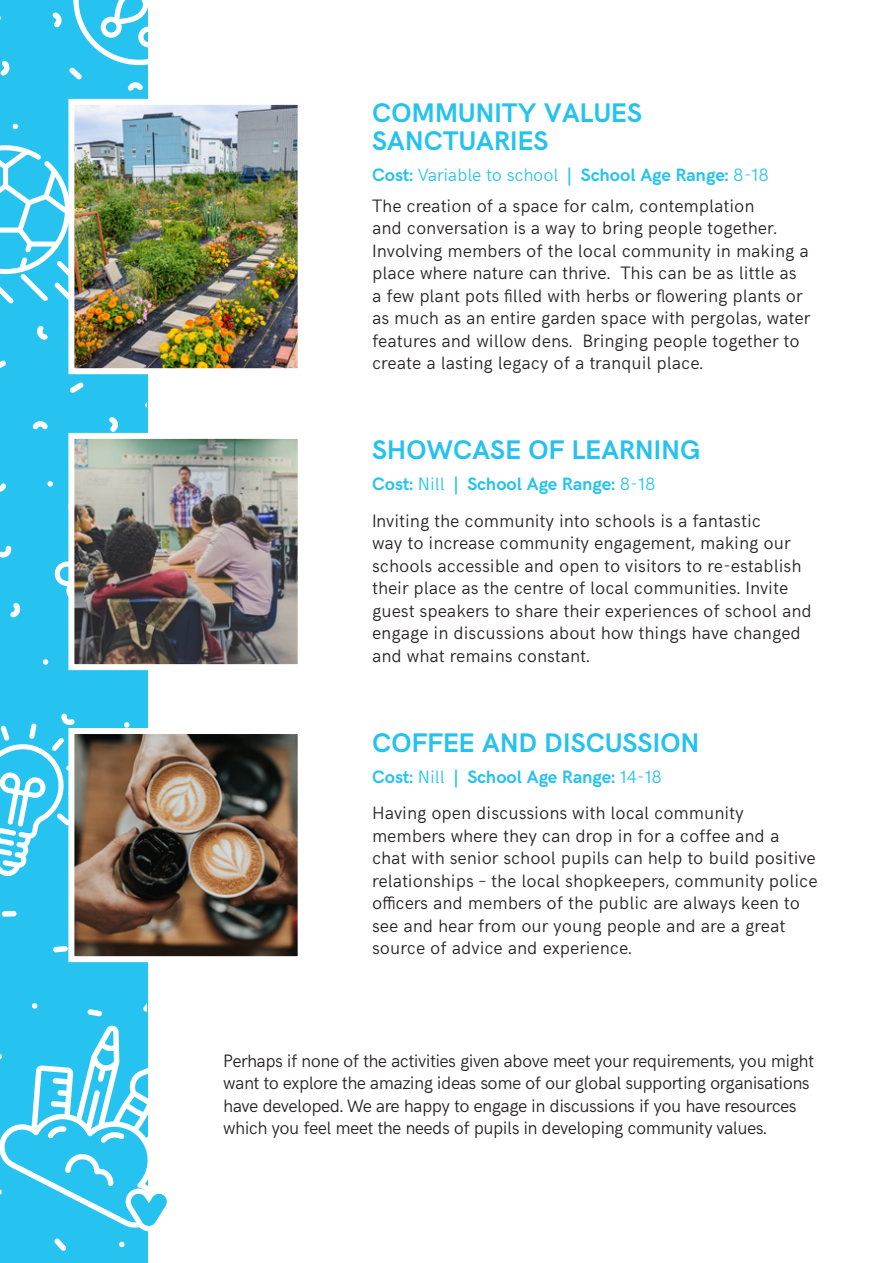
<style>
.page{position:relative;width:893px;height:1263px;background:#fff}
.page>*{position:absolute;margin:0;border:0;box-sizing:border-box;transform-origin:0 0}
.t1{font:700 27px/28.5px "HK Grotesk";letter-spacing:.01em;color:#25c2f0}
.t2{font:300 18px/22.5px "HK Grotesk";color:#231f20}
.t3{font:300 18px/22.5px "HK Grotesk";letter-spacing:-.03em;color:#231f20}
.s1{font-weight:700;color:#25c2f0}
.s2{color:#25c2f0}
</style>
<div class="page">
<div style="left:0;top:2px;width:147px;height:1261px;background:#26c2f0"></div>
<svg style="left:70px;top:382px;width:14px;height:11px"></svg>
<svg style="left:87px;top:1009px;width:15px;height:7px"></svg>
<svg style="left:2px;top:911px;width:15px;height:6px"></svg>
<svg style="left:0;top:361px;width:6px;height:7px"></svg>
<svg style="left:143px;top:1003px;width:4px;height:9px"></svg>
<svg style="left:53px;top:946px;width:12px;height:6px"></svg>
<svg style="left:0;top:483px;width:6px;height:9px"></svg>
<svg style="left:109px;top:417px;width:9px;height:13px"></svg>
<svg style="left:37px;top:326px;width:11px;height:14px"></svg>
<svg style="left:32px;top:421px;width:16px;height:8px"></svg>
<svg style="left:0;top:546px;width:11px;height:11px"></svg>
<svg style="left:52px;top:12px;width:10px;height:15px"></svg>
<svg style="left:0;top:61px;width:10px;height:15px"></svg>
<svg style="left:10px;top:603px;width:10px;height:14px"></svg>
<svg style="left:32px;top:1003px;width:6px;height:6px"></svg>
<svg style="left:43px;top:659px;width:5px;height:6px"></svg>
<svg style="left:124px;top:722px;width:6px;height:3px"></svg>
<svg style="left:47px;top:481px;width:18px;height:105px"></svg>
<svg style="left:0;top:714px;width:75px;height:162px"></svg>
<svg style="left:0;top:124px;width:65px;height:180px"></svg>
<svg style="left:69px;top:0;width:78px;height:91px"></svg>
<svg style="left:0;top:1025px;width:167px;height:226px"></svg>
<img style="left:65px;top:96px;width:233px;height:281px">
<img style="left:65px;top:430px;width:233px;height:243px">
<img style="left:65px;top:725px;width:233px;height:240px">
<h1 class="t1" style="left:372px;top:96px;width:271px">COMMUNITY VALUES<br>SANCTUARIES</h1>
<p class="t2" style="left:372px;top:158px;width:398px;line-height:30.5px"><span class="s1">Cost:</span> <span class="s2">Variable to school</span> <span class="s1">| School Age Range:</span> <span class="s2">8-18<br></span>The creation of a space for calm, contemplation</p>
<p class="t2" style="left:372px;top:215px;width:439px">and conversation is a way to bring people together.<br>Involving members of the local community in making a place where nature can thrive. This can be as little as a few plant pots filled with herbs or flowering plants or as much as an entire garden space with pergolas, water features and willow dens. Bringing people together to create a lasting legacy of a tranquil place.</p>
<h1 class="t1" style="left:372px;top:433px;width:330px">SHOWCASE OF LEARNING</h1>
<p class="t2" style="left:372px;top:464px;width:390px;line-height:36.5px"><span class="s1">Cost:</span> <span class="s2">Nill</span> <span class="s1">| School Age Range:</span> <span class="s2">8-18<br></span>Inviting the community into schools is a fantastic</p>
<p class="t2" style="left:372px;top:530px;width:441px">way to increase community engagement, making our schools accessible and open to visitors to re-establish their place as the centre of local communities. Invite guest speakers to share their experiences of school and engage in discussions about how things have changed and what remains constant.</p>
<h1 class="t1" style="left:372px;top:726px;width:328px">COFFEE AND DISCUSSION</h1>
<p class="t2" style="left:372px;top:757px;width:373px;line-height:36.5px"><span class="s1">Cost:</span> <span class="s2">Nill</span> <span class="s1">| School Age Range:</span> <span class="s2">14-18<br></span>Having open discussions with local community</p>
<p class="t2" style="left:372px;top:823px;width:447px">members where they can drop in for a coffee and a chat with senior school pupils can help to build positive relationships – the local shopkeepers, community police officers and members of the public are always keen to see and hear from our young people and are a great source of advice and experience.</p>
<p class="t3" style="left:223px;top:1048px;width:592px">Perhaps if none of the activities given above meet your requirements, you might want to explore the amazing ideas some of our global supporting organisations have developed. We are happy to engage in discussions if you have resources which you feel meet the needs of pupils in developing community values.</p>
</div>
